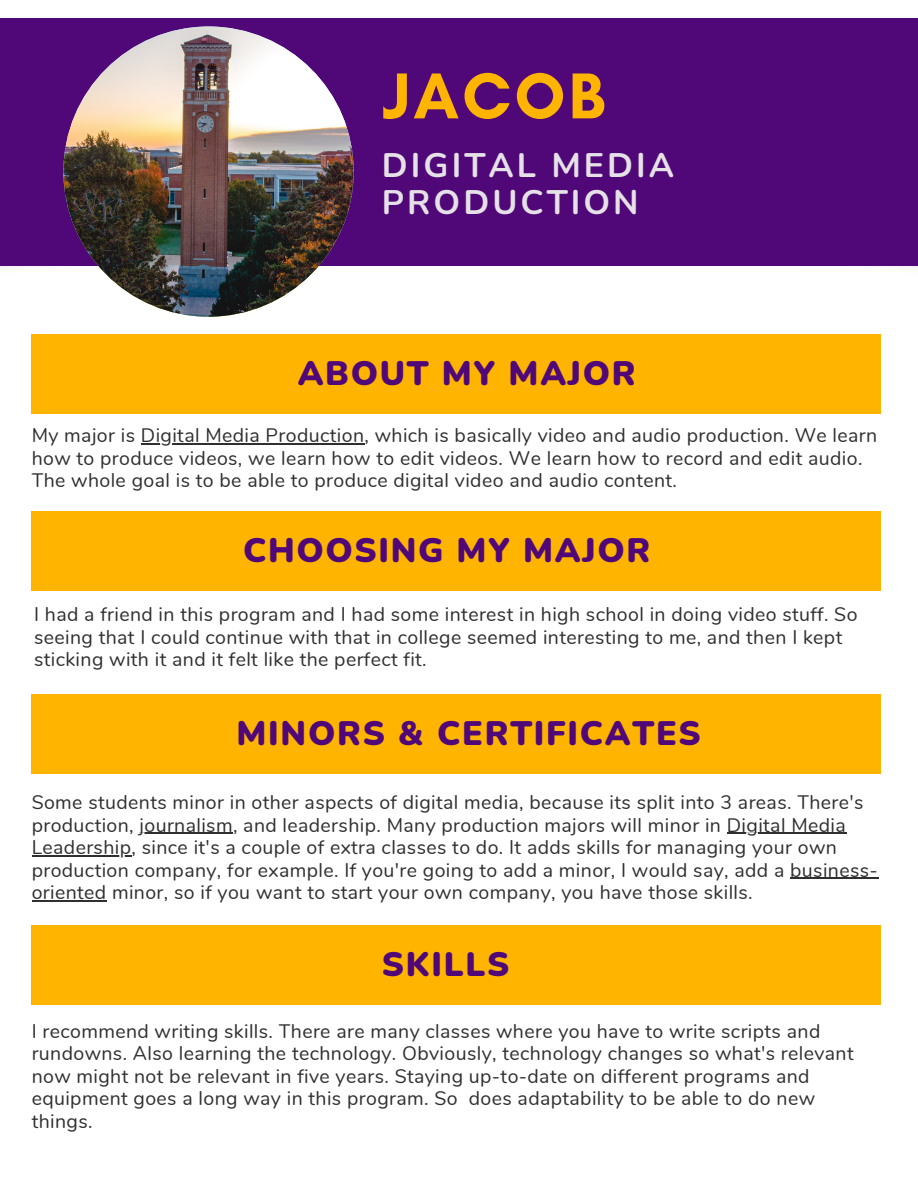
<style>
.page{position:relative;width:918px;height:1188px;background:#fff}
.page>*{position:absolute;margin:0;border:0;box-sizing:border-box;transform-origin:0 0}
.t1{font:700 66px "Glacial Indifference";letter-spacing:.05em;color:#ffb500}
.t2{font:700 34.05px/37.2px "Nunito";letter-spacing:.09em;color:#e5e1e6}
.t3{font:900 33.9px "Nunito";letter-spacing:.05em;color:#500778}
.t4{font:19.5px/22.5px "Nunito";letter-spacing:.02em;color:#302e2f}
</style>
<div class="page">
<div style="left:0;top:18px;width:918px;height:248px;background:#500778"></div>
<div style="left:32px;top:334px;width:849px;height:80px;background:#ffb500"></div>
<div style="left:32px;top:511px;width:849px;height:80px;background:#ffb500"></div>
<div style="left:32px;top:694px;width:849px;height:80px;background:#ffb500"></div>
<hr style="left:141px;top:443px;width:223px;height:2px;background:#302e2f">
<hr style="left:140px;top:833px;width:93px;height:1px;background:#302e2f">
<hr style="left:727px;top:833px;width:119px;height:1px;background:#302e2f">
<hr style="left:32px;top:855px;width:100px;height:1px;background:#302e2f">
<hr style="left:790px;top:878px;width:88px;height:1px;background:#302e2f">
<hr style="left:32px;top:900px;width:75px;height:1px;background:#302e2f">
<img style="left:63px;top:26px;width:291px;height:291px;border-radius:50%">
<div style="left:32px;top:925px;width:849px;height:80px;background:#ffb500"></div>
<h1 class="t1" style="left:382px;top:56px;width:225px">JACOB</h1>
<h2 class="t2" style="left:382px;top:147px;width:294px">DIGITAL MEDIA<br>PRODUCTION</h2>
<h3 class="t3" style="left:298px;top:351px;width:340px">ABOUT MY MAJOR</h3>
<p class="t4" style="left:32px;top:425px;width:847px">My major is Digital Media Production, which is basically video and audio production. We learn how to produce videos, we learn how to edit videos. We learn how to record and edit audio.<br>The whole goal is to be able to produce digital video and audio content.</p>
<h3 class="t3" style="left:243px;top:527px;width:409px">CHOOSING MY MAJOR</h3>
<p class="t4" style="left:34px;top:604px;width:825px">I had a friend in this program and I had some interest in high school in doing video stuff. So seeing that I could continue with that in college seemed interesting to me, and then I kept sticking with it and it felt like the perfect fit.</p>
<h3 class="t3" style="left:237px;top:711px;width:466px">MINORS &amp; CERTIFICATES</h3>
<p class="t4" style="left:32px;top:792px;width:848px">Some students minor in other aspects of digital media, because its split into 3 areas. There's production, journalism, and leadership. Many production majors will minor in Digital Media Leadership, since it's a couple of extra classes to do. It adds skills for managing your own production company, for example. If you're going to add a minor, I would say, add a business&shy;oriented minor, so if you want to start your own company, you have those skills.</p>
<h3 class="t3" style="left:382px;top:941px;width:129px">SKILLS</h3>
<p class="t4" style="left:32px;top:1020px;width:824px">I recommend writing skills. There are many classes where you have to write scripts and rundowns. Also learning the technology. Obviously, technology changes so what's relevant now might not be relevant in five years. Staying up-to-date on different programs and equipment goes a long way in this program. So does adaptability to be able to do new things.</p>
</div>
